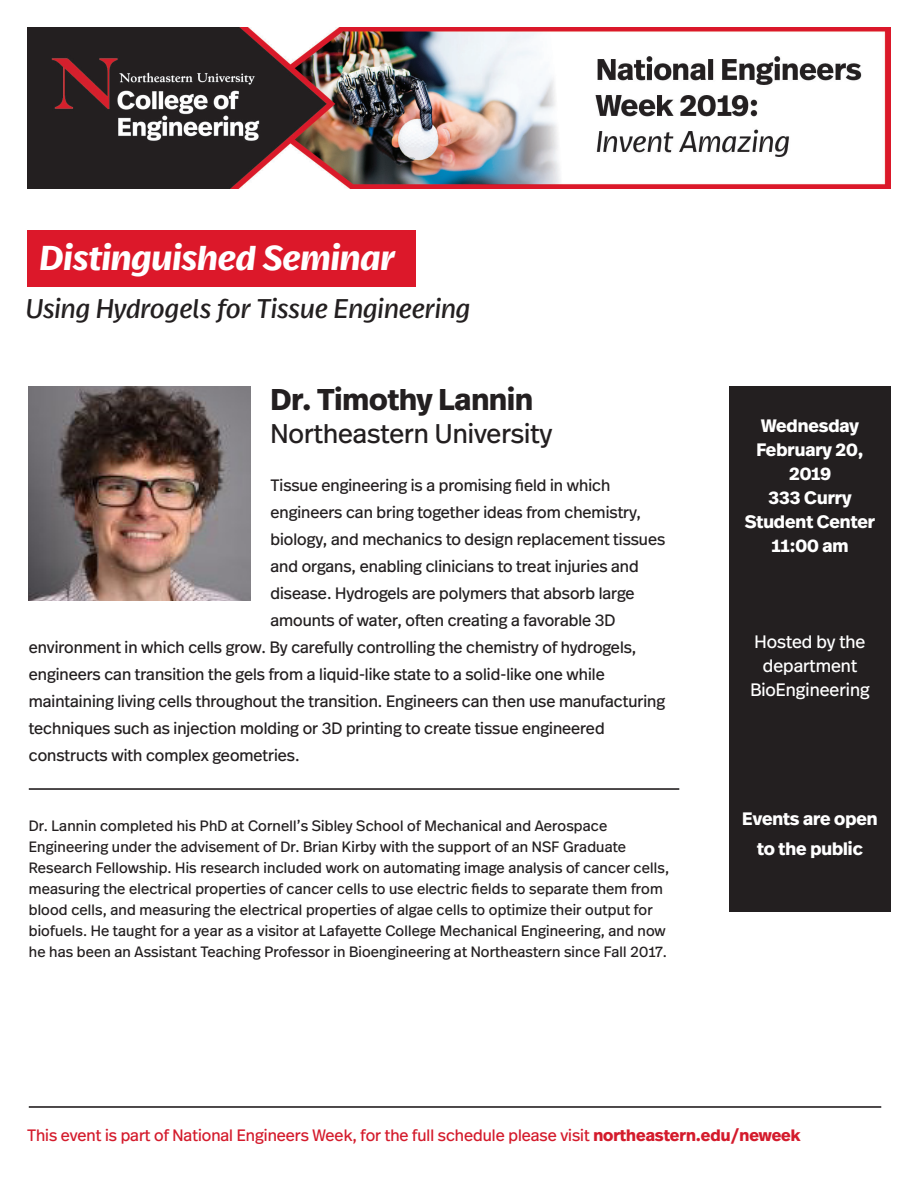
<style>
.page{position:relative;width:918px;height:1188px;background:#fff}
.page>*{position:absolute;margin:0;border:0;box-sizing:border-box;transform-origin:0 0}
.t1{font:italic 700 34.5px "Real Head Pro";color:#fff}
.t2{font:700 30px "Real Head Pro";color:#231f20}
.t3{font:italic 27px "Real Head Pro";color:#231f20}
.t4{font:27px "Real Head Pro";color:#231f20}
.t5{font:700 18px/24px "Real Head Pro";color:#fff;text-align:center}
.t6{font:18px/24px "Real Head Pro";color:#fff;text-align:center}
.t7{font:16.5px "Real Head Pro";color:#231f20}
.t8{font:16.5px "Real Head Pro";color:#d41b2c}
.t9{font:15px/21px "Real Head Pro";letter-spacing:.01em;color:#231f20}
.s1{font-weight:700}
</style>
<div class="page">
<hr style="left:29px;top:788px;width:650px;height:2px;background:#231f20">
<hr style="left:29px;top:1106px;width:852px;height:2px;background:#231f20">
<img style="left:29px;top:386px;width:221px;height:215px">
<div style="left:27px;top:230px;width:389px;height:56px;background:#dc182a"></div>
<div style="left:729px;top:386px;width:162px;height:525px;background:#231f20"></div>
<img style="left:27px;top:27px;width:864px;height:162px">
<p class="t1" style="left:40px;top:232px;width:357px">Distinguished Seminar</p>
<p class="t3" style="left:26px;top:290px;width:446px">Using Hydrogels for Tissue Engineering</p>
<p class="t2" style="left:270px;top:378px;width:264px">Dr. Timothy Lannin</p>
<p class="t4" style="left:270px;top:415px;width:284px">Northeastern University</p>
<p class="t7" style="left:270px;top:474px;width:341px">Tissue engineering is a promising field in which</p>
<p class="t7" style="left:270px;top:501px;width:372px">engineers can bring together ideas from chemistry,</p>
<p class="t7" style="left:270px;top:528px;width:396px">biology, and mechanics to design replacement tissues</p>
<p class="t7" style="left:270px;top:555px;width:370px">and organs, enabling clinicians to treat injuries and</p>
<p class="t7" style="left:270px;top:582px;width:366px">disease. Hydrogels are polymers that absorb large</p>
<p class="t7" style="left:270px;top:609px;width:347px">amounts of water, often creating a favorable 3D</p>
<p class="t7" style="left:29px;top:636px;width:609px">environment in which cells grow. By carefully controlling the chemistry of hydrogels,</p>
<p class="t7" style="left:29px;top:663px;width:577px">engineers can transition the gels from a liquid-like state to a solid-like one while</p>
<p class="t7" style="left:29px;top:690px;width:638px">maintaining living cells throughout the transition. Engineers can then use manufacturing</p>
<p class="t7" style="left:29px;top:717px;width:577px">techniques such as injection molding or 3D printing to create tissue engineered</p>
<p class="t7" style="left:29px;top:744px;width:272px">constructs with complex geometries.</p>
<p class="t9" style="left:29px;top:815px;width:642px">Dr. Lannin completed his PhD at Cornell’s Sibley School of Mechanical and Aerospace Engineering under the advisement of Dr. Brian Kirby with the support of an NSF Graduate Research Fellowship. His research included work on automating image analysis of cancer cells, measuring the electrical properties of cancer cells to use electric fields to separate them from blood cells, and measuring the electrical properties of algae cells to optimize their output for biofuels. He taught for a year as a visitor at Lafayette College Mechanical Engineering, and now he has been an Assistant Teaching Professor in Bioengineering at Northeastern since Fall 2017.</p>
<p class="t5" style="left:761px;top:414px;width:99px">Wednesday</p>
<p class="t5" style="left:756px;top:438px;width:109px">February 20,<br>2019</p>
<p class="t5" style="left:769px;top:486px;width:84px">333 Curry</p>
<p class="t5" style="left:745px;top:510px;width:132px">Student Center</p>
<p class="t5" style="left:771px;top:534px;width:79px">11:00 am</p>
<p class="t6" style="left:755px;top:630px;width:112px">Hosted by the department</p>
<p class="t6" style="left:750px;top:678px;width:121px">BioEngineering</p>
<p class="t5" style="left:742px;top:804px;width:137px;line-height:30px">Events are open to the public</p>
<p class="t8" style="left:27px;top:1124px;width:775px">This event is part of National Engineers Week, for the full schedule please visit <span class="s1">northeastern.edu/neweek</span></p>
</div>
